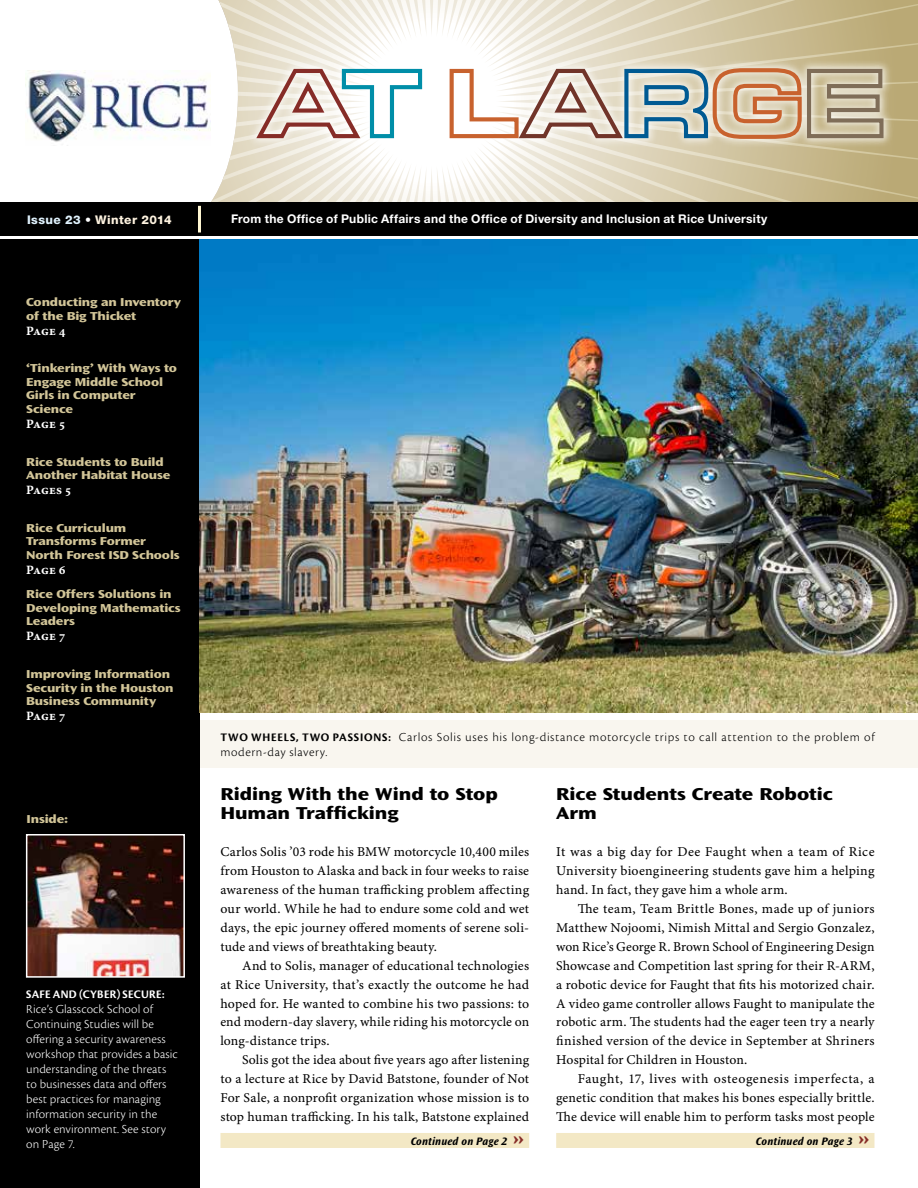
<style>
.page{position:relative;width:918px;height:1188px;background:#fff}
.page>*{position:absolute;margin:0;border:0;box-sizing:border-box;transform-origin:0 0}
.t1{font:800 expanded 18px/18.9px "Ocean Sans Std";color:#000}
.t2{font:13.5px/18.9px "Minion Pro Capt";letter-spacing:.01em;color:#000;text-align:justify}
.t3{font:12.75px/15px "Cronos Pro Lt Capt";letter-spacing:.005em;color:#fff}
.t4{font:12.75px/15px "Cronos Pro Lt Capt";letter-spacing:.05em;color:#000}
.t5{font:12.75px "Minion Pro Bold Capt";letter-spacing:-.015em;color:#fff}
.t6{font:800 expanded 12px/13.5px "Ocean Sans Std";letter-spacing:-.01em;color:#d2c598}
.t7{font:700 12px "Helvetica Neue LT Std";letter-spacing:.025em;color:#fff}
.t8{font:12px "Cronos Pro Bold Disp";letter-spacing:.025em;color:#fff}
.t9{font:800 12px "Helvetica Neue LT Std";letter-spacing:.035em;color:#fdf2df}
.t10{font:italic 700 11.25px "Ocean Sans Std";letter-spacing:.01em;color:#000}
.s1{color:#dff1fc}
.s2{color:#fff}
.s3{font-family:"Cronos Pro Bold Disp";font-size:12px}
.s4{font-weight:800;font-style:normal;font-stretch:expanded;font-size:19.5px;color:#862c27}
</style>
<div class="page">
<div style="left:200px;top:721px;width:718px;height:47px;background:#f9f6ef"></div>
<div style="left:0;top:240px;width:200px;height:948px;background:#000"></div>
<img style="left:200px;top:240px;width:718px;height:473px">
<img style="left:29px;top:837px;width:153px;height:138px">
<div style="left:26px;top:834px;width:159px;height:144px;border:2px solid #fff"></div>
<svg style="left:211px;top:0;width:707px;height:202px"></svg>
<div style="left:0;top:202px;width:918px;height:34px;background:#000"></div>
<div style="left:247px;top:58px;width:647px;height:91px;background:#fff;opacity:.75"></div>
<svg style="left:254px;top:67px;width:170px;height:75px"></svg>
<svg style="left:448px;top:66px;width:438px;height:76px"></svg>
<img style="left:26px;top:70px;width:185px;height:72px">
<hr style="left:198px;top:206px;width:3px;height:27px;background:#fff7d3">
<div style="left:220px;top:1133px;width:309px;height:15px;background:#f3e8c5"></div>
<div style="left:556px;top:1133px;width:318px;height:15px;background:#f3e8c5"></div>
<p class="t9" style="left:27px;top:213px;width:146px"><span class="s1">Issue 23</span> <span class="s2">•</span> Winter 2014</p>
<p class="t7" style="left:231px;top:212px;width:538px">From the Office of Public Affairs and the Office of Diversity and Inclusion at Rice University</p>
<p class="t6" style="left:26px;top:295px;width:156px">Conducting an Inventory of the Big Thicket</p>
<p class="t5" style="left:26px;top:323px;width:41px">Page 4</p>
<p class="t6" style="left:26px;top:362px;width:152px">‘Tinkering’ With Ways to<br>Engage Middle School<br>Girls in Computer<br>Science</p>
<p class="t5" style="left:26px;top:416px;width:41px">Page 5</p>
<p class="t6" style="left:26px;top:455px;width:146px">Rice Students to Build<br>Another Habitat House</p>
<p class="t5" style="left:26px;top:482px;width:47px">Pages 5</p>
<p class="t6" style="left:26px;top:521px;width:155px">Rice Curriculum<br>Transforms Former<br>North Forest ISD Schools</p>
<p class="t5" style="left:26px;top:562px;width:41px">Page 6</p>
<p class="t6" style="left:26px;top:588px;width:156px">Rice Offers Solutions in<br>Developing Mathematics<br>Leaders</p>
<p class="t5" style="left:26px;top:629px;width:41px">Page 7</p>
<p class="t6" style="left:26px;top:667px;width:149px">Improving Information<br>Security in the Houston<br>Business Community</p>
<p class="t5" style="left:26px;top:708px;width:41px">Page 7</p>
<p class="t6" style="left:27px;top:812px;width:44px">Inside:</p>
<p class="t8" style="left:26px;top:988px;width:140px">SAFE AN D (CYBER) SECURE:</p>
<p class="t3" style="left:26px;top:1002px;width:153px">Rice’s Glasscock School of<br>Continuing Studies will be offering a security awareness workshop that provides a basic understanding of the threats to businesses data and offers best practices for managing information security in the work environment. See story on Page 7.</p>
<p class="t4" style="left:220px;top:729px;width:656px"><span class="s3">TWO WHEELS, TWO PASSIONS:</span> Carlos Solis uses his long-distance motorcycle trips to call attention to the problem of modern-day slavery.</p>
<h1 class="t1" style="left:220px;top:784px;width:279px">Riding With the Wind to Stop<br>Human Trafficking</h1>
<p class="t2" style="left:220px;top:843px;width:310px">Carlos Solis ’03 rode his BMW motorcycle 10,400 miles from Houston to Alaska and back in four weeks to raise awareness of the human trafficking problem affecting our world. While he had to endure some cold and wet days, the epic journey offered moments of serene soli&shy;tude and views of breathtaking beauty.</p>
<p class="t2" style="left:220px;top:957px;width:310px;text-indent:22px">And to Solis, manager of educational technologies at Rice University, that’s exactly the outcome he had hoped for. He wanted to combine his two passions: to end modern-day slavery, while riding his motorcycle on long-distance trips.</p>
<p class="t2" style="left:220px;top:1051px;width:310px;text-indent:22px">Solis got the idea about five years ago after listening to a lecture at Rice by David Batstone, founder of Not For Sale, a nonprofit organization whose mission is to stop human trafficking. In his talk, Batstone explained</p>
<p class="t10" style="left:411px;top:1135px;width:115px">Continued on Page 2 <span class="s4">»</span></p>
<h1 class="t1" style="left:556px;top:784px;width:278px">Rice Students Create Robotic<br>Arm</h1>
<p class="t2" style="left:556px;top:843px;width:320px">It was a big day for Dee Faught when a team of Rice University bioengineering students gave him a helping hand. In fact, they gave him a whole arm.</p>
<p class="t2" style="left:556px;top:900px;width:320px;text-indent:22px">The team, Team Brittle Bones, made up of juniors Matthew Nojoomi, Nimish Mittal and Sergio Gonzalez, won Rice’s George R. Brown School of Engineering Design Showcase and Competition last spring for their R-ARM, a robotic device for Faught that fits his motorized chair.<br>A video game controller allows Faught to manipulate the robotic arm. The students had the eager teen try a nearly finished version of the device in September at Shriners Hospital for Children in Houston.</p>
<p class="t2" style="left:556px;top:1070px;width:320px;text-indent:22px">Faught, 17, lives with osteogenesis imperfecta, a genetic condition that makes his bones especially brittle.<br>The device will enable him to perform tasks most people</p>
<p class="t10" style="left:756px;top:1135px;width:115px">Continued on Page 3 <span class="s4">»</span></p>
</div>
